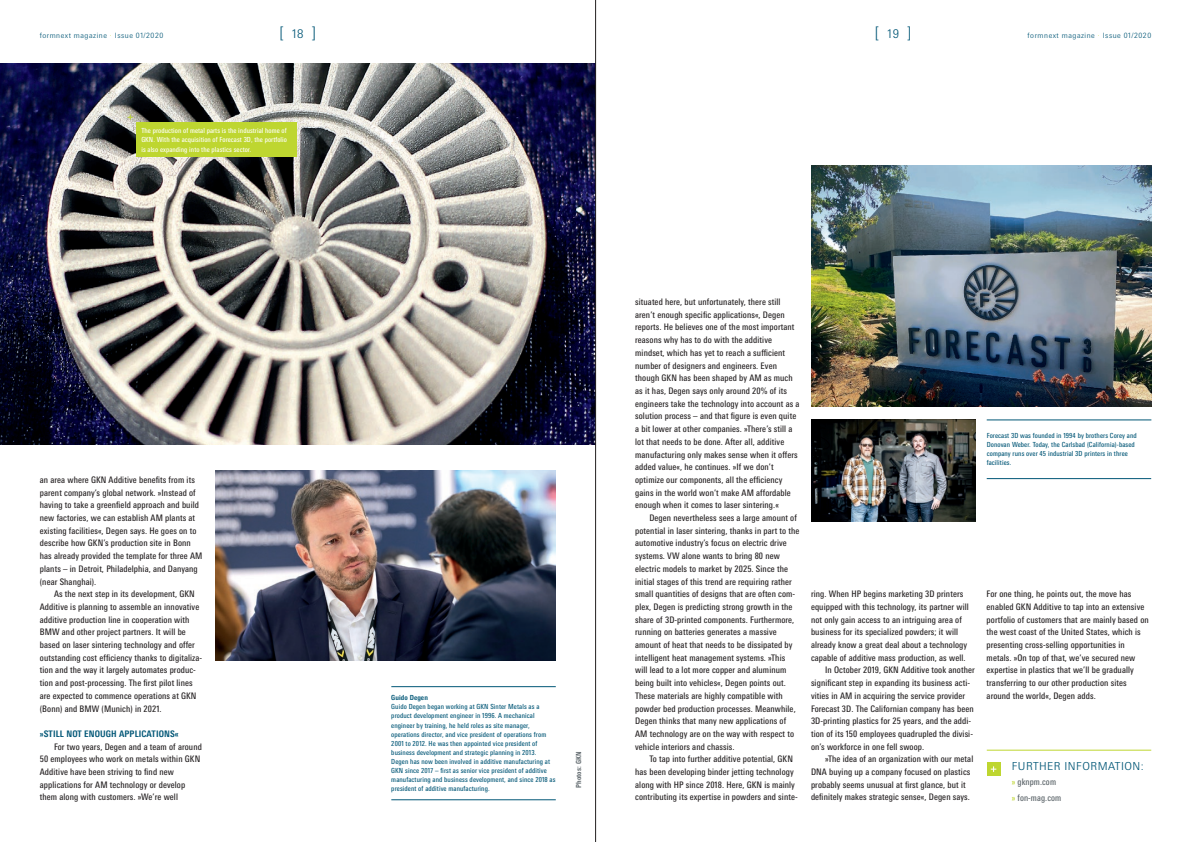
<style>
.page{position:relative;width:1191px;height:842px;background:#fff}
.page>*{position:absolute;margin:0;border:0;box-sizing:border-box;transform-origin:0 0}
.t1{font:300 16px "Messe Univers";color:#005676}
.t2{font:300 11px "Messe Univers";letter-spacing:.04em;color:#005676}
.t3{font:condensed 9px/12.7px "Messe Univers";letter-spacing:.01em;color:#231f20}
.t4{font:700 condensed 9px "Messe Univers";letter-spacing:.01em;color:#005676}
.t5{font:condensed 9px/15.1px "Messe Univers";letter-spacing:.01em;color:#576065}
.t6{font:300 7.3px "Messe Univers";letter-spacing:.07em;color:#005676}
.t7{font:condensed 7px/9.1px "Messe Univers";letter-spacing:.015em;color:#005676}
.t8{font:condensed 7px/9.1px "Messe Univers";letter-spacing:.01em;color:#fff;text-align:justify}
.t9{font:700 condensed 7px "Messe Univers";letter-spacing:.01em;color:#576065}
.t10{font:700 condensed 7px "Messe Univers";letter-spacing:.01em;color:#005676}
.s1{color:#bed630}
.s2{font-size:12px}
</style>
<div class="page">
<img style="left:0;top:64px;width:595px;height:381px">
<img style="left:811px;top:165px;width:340px;height:242px">
<img style="left:811px;top:419px;width:164px;height:102px">
<img style="left:215px;top:470px;width:341px;height:191px">
<hr style="left:391px;top:799px;width:165px;height:1px;background:#005676">
<hr style="left:391px;top:686px;width:165px;height:1px;background:#005676">
<hr style="left:986px;top:478px;width:165px;height:1px;background:#005676">
<hr style="left:986px;top:419px;width:165px;height:1px;background:#005676">
<div style="left:136px;top:123px;width:161px;height:34px;background:#bed630"></div>
<svg style="left:128px;top:115px;width:5px;height:5px"></svg>
<hr style="left:986px;top:750px;width:165px;height:1px;background:#bed630">
<div style="left:986px;top:762px;width:14px;height:14px;background:#bed630"></div>
<svg style="left:990px;top:766px;width:6px;height:6px"></svg>
<hr style="left:595px;top:0;width:1px;height:842px;background:#231f20">
<p class="t6" style="left:40px;top:31px;width:125px">formnext magazine <span class="s1">·</span> Issue 01/2020</p>
<h1 class="t1" style="left:279px;top:23px;width:38px">[<span class="s2">18</span>]</h1>
<h1 class="t1" style="left:875px;top:23px;width:38px">[<span class="s2">19</span>]</h1>
<p class="t6" style="left:1027px;top:31px;width:125px">formnext magazine <span class="s1">·</span> Issue 01/2020</p>
<p class="t8" style="left:141px;top:126px;width:147px">The production of metal parts is the industrial home of GKN. With the acquisition of Forecast 3D, the portfolio is also expanding into the plastics sector.</p>
<p class="t3" style="left:40px;top:473px;width:164px">an area where GKN Additive benefits from its parent company’s global network. »Instead of having to take a greenfield approach and build new factories, we can establish AM plants at existing facilities«, Degen says. He goes on to describe how GKN’s production site in Bonn has already provided the template for three AM plants – in Detroit, Philadelphia, and Danyang (near Shanghai).</p>
<p class="t3" style="left:40px;top:587px;width:164px;text-indent:14px">As the next step in its development, GKN Additive is planning to assemble an innovative additive production line in cooperation with BMW and other project partners. It will be based on laser sintering technology and offer outstanding cost efficiency thanks to digitaliza&shy;tion and the way it largely automates produc&shy;tion and post-processing. The first pilot lines are expected to commence operations at GKN (Bonn) and BMW (Munich) in 2021.</p>
<p class="t4" style="left:40px;top:728px;width:140px">»STILL NOT ENOUGH APPLICATIONS«</p>
<p class="t3" style="left:40px;top:740px;width:164px;text-indent:14px">For two years, Degen and a team of around 50 employees who work on metals within GKN Additive have been striving to find new applications for AM technology or develop them along with customers. »We’re well</p>
<p class="t10" style="left:391px;top:693px;width:38px">Guido Degen</p>
<p class="t7" style="left:391px;top:702px;width:166px">Guido Degen began working at GKN Sinter Metals as a product development engineer in 1996. A mechanical engineer by training, he held roles as site manager, operations director, and vice president of operations from 2001 to 2012. He was then appointed vice president of business development and strategic planning in 2013.<br>Degen has now been involved in additive manufacturing at GKN since 2017 – first as senior vice president of additive manufacturing and business development, and since 2018 as president of additive manufacturing.</p>
<p class="t9" style="left:574px;top:788px;width:38px;rotate:-90deg">Photos: GKN</p>
<p class="t3" style="left:635px;top:295px;width:166px">situated here, but unfortunately, there still aren’t enough specific applications«, Degen reports. He believes one of the most important reasons why has to do with the additive mindset, which has yet to reach a sufficient number of designers and engineers. Even though GKN has been shaped by AM as much as it has, Degen says only around 20% of its engineers take the technology into account as a solution process – and that figure is even quite a bit lower at other companies. »There’s still a lot that needs to be done. After all, additive manufacturing only makes sense when it offers added value«, he continues. »If we don’t optimize our components, all the efficiency gains in the world won’t make AM affordable enough when it comes to laser sintering.«</p>
<p class="t3" style="left:635px;top:511px;width:166px;text-indent:14px">Degen nevertheless sees a large amount of potential in laser sintering, thanks in part to the automotive industry’s focus on electric drive systems. VW alone wants to bring 80 new electric models to market by 2025. Since the initial stages of this trend are requiring rather small quantities of designs that are often com&shy;plex, Degen is predicting strong growth in the share of 3D-printed components. Furthermore, running on batteries generates a massive amount of heat that needs to be dissipated by intelligent heat management systems. »This will lead to a lot more copper and aluminum being built into vehicles«, Degen points out.<br>These materials are highly compatible with powder bed production processes. Meanwhile, Degen thinks that many new applications of AM technology are on the way with respect to vehicle interiors and chassis.</p>
<p class="t3" style="left:635px;top:753px;width:164px;text-indent:14px">To tap into further additive potential, GKN has been developing binder jetting technology along with HP since 2018. Here, GKN is mainly contributing its expertise in powders and sinte-</p>
<p class="t7" style="left:986px;top:431px;width:152px">Forecast 3D was founded in 1994 by brothers Corey and Donovan Weber. Today, the Carlsbad (California)-based company runs over 45 industrial 3D printers in three facilities.</p>
<p class="t3" style="left:811px;top:587px;width:154px">ring. When HP begins marketing 3D printers</p>
<p class="t3" style="left:811px;top:600px;width:159px">equipped with this technology, its partner will</p>
<p class="t3" style="left:811px;top:613px;width:152px">not only gain access to an intriguing area of</p>
<p class="t3" style="left:811px;top:626px;width:149px">business for its specialized powders; it will</p>
<p class="t3" style="left:811px;top:638px;width:158px">already know a great deal about a technology</p>
<p class="t3" style="left:811px;top:651px;width:156px">capable of additive mass production, as well.</p>
<p class="t3" style="left:825px;top:664px;width:151px">In October 2019, GKN Additive took another</p>
<p class="t3" style="left:811px;top:676px;width:161px">significant step in expanding its business acti-</p>
<p class="t3" style="left:811px;top:689px;width:156px">vities in AM in acquiring the service provider</p>
<p class="t3" style="left:811px;top:702px;width:164px">Forecast 3D. The Californian company has been</p>
<p class="t3" style="left:811px;top:714px;width:162px">3D-printing plastics for 25 years, and the addi-</p>
<p class="t3" style="left:811px;top:727px;width:163px">tion of its 150 employees quadrupled the divisi-</p>
<p class="t3" style="left:811px;top:740px;width:115px">on’s workforce in one fell swoop.</p>
<p class="t3" style="left:825px;top:753px;width:150px">»The idea of an organization with our metal</p>
<p class="t3" style="left:811px;top:765px;width:161px">DNA buying up a company focused on plastics</p>
<p class="t3" style="left:811px;top:778px;width:156px">probably seems unusual at first glance, but it</p>
<p class="t3" style="left:811px;top:791px;width:160px">definitely makes strategic sense«, Degen says.</p>
<p class="t3" style="left:986px;top:587px;width:164px">For one thing, he points out, the move has enabled GKN Additive to tap into an extensive portfolio of customers that are mainly based on the west coast of the United States, which is presenting cross-selling opportunities in metals. »On top of that, we’ve secured new expertise in plastics that we’ll be gradually transferring to our other production sites around the world«, Degen adds.</p>
<p class="t2" style="left:1011px;top:760px;width:134px">FURTHER INFORMATION:</p>
<p class="t5" style="left:1011px;top:774px;width:51px"><span class="s1">»</span> gknpm.com <span class="s1">»</span> fon-mag.com</p>
</div>
